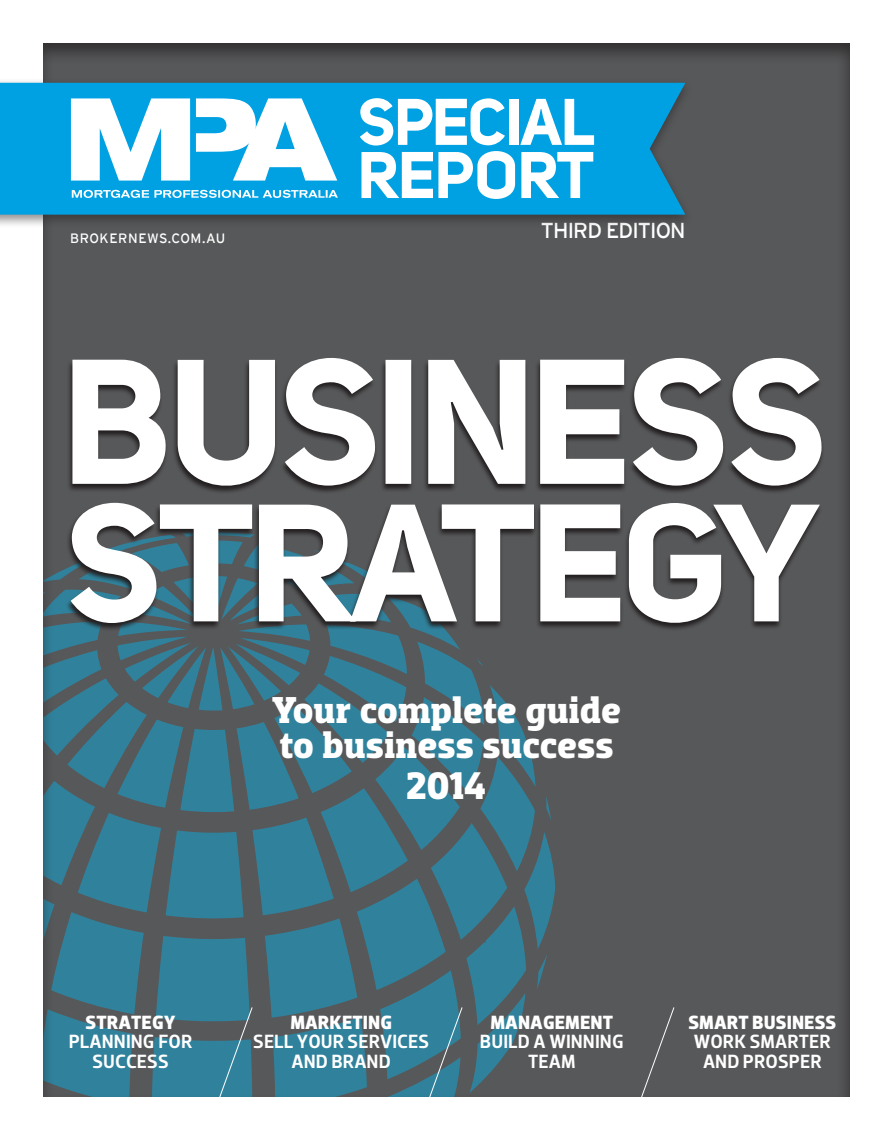
<style>
.page{position:relative;width:893px;height:1140px;background:#57585a}
.page>*{position:absolute;margin:0;border:0;box-sizing:border-box;transform-origin:0 0}
.Subhead{font:64.95px "Uni Sans Bold";letter-spacing:-.01em;color:#fff}
.Subhead-2{font:700 39px "Dobra Slab";color:#fff}
.Subhead-3{font:700 38.1px/34.3px "Dobra Slab";letter-spacing:.005em;color:#fff}
.t1{font:21.6px "Interstate";letter-spacing:-.04em;color:#fff}
.Subhead-4{font:500 19.5px/19.5px "Dobra";letter-spacing:.005em;color:#fff;text-align:center}
.Subhead-5{font:700 19.5px "Dobra";letter-spacing:.005em;color:#fff}
.t2{font:13.5px "Interstate";letter-spacing:.04em;color:#fff}
</style>
<div class="page">
<div style="left:0;top:0;width:893px;height:43px;background:#fff"></div>
<div style="left:850px;top:0;width:43px;height:1140px;background:#fff"></div>
<div style="left:0;top:0;width:43px;height:1140px;background:#fff"></div>
<div style="left:0;top:1097px;width:893px;height:43px;background:#fff"></div>
<svg style="left:72px;top:358px;width:751px;height:134px;fill:#fff"></svg>
<svg style="left:71px;top:503px;width:749px;height:126px;fill:#fff"></svg>
<svg style="left:43px;top:531px;width:512px;height:566px"></svg>
<svg style="left:641px;top:1007px;width:34px;height:90px"></svg>
<div style="left:0;top:78px;width:694px;height:150px;background:#231f20;opacity:.5"></div>
<div style="left:0;top:83px;width:685px;height:132px;background:#00a1e3"></div>
<svg style="left:71px;top:98px;width:119px;height:82px;background:#c6eaf8"></svg>
<svg style="left:196px;top:98px;width:141px;height:82px;background:#a0dcf4"></svg>
<svg style="left:72px;top:190px;width:266px;height:8px;background:#71caef"></svg>
<p class="t2" style="left:70px;top:231px;width:157px">BROKERNEWS.COM.AU</p>
<p class="Subhead" style="left:359px;top:82px;width:239px">SPECIAL</p>
<p class="Subhead" style="left:359px;top:135px;width:237px">REPORT</p>
<p class="t1" style="left:541px;top:218px;width:146px">THIRD EDITION</p>
<p class="Subhead-3" style="left:272px;top:693px;width:351px">Your complete guide to business success</p>
<p class="Subhead-2" style="left:407px;top:763px;width:81px">2014</p>
<p class="Subhead-5" style="left:86px;top:1010px;width:92px">STRATEGY</p>
<p class="Subhead-4" style="left:69px;top:1031px;width:125px">PLANNING FOR<br>SUCCESS</p>
<p class="Subhead-5" style="left:290px;top:1010px;width:103px">MARKETING</p>
<p class="Subhead-4" style="left:253px;top:1031px;width:177px">SELL YOUR SERVICES<br>AND BRAND</p>
<p class="Subhead-5" style="left:490px;top:1010px;width:124px">MANAGEMENT</p>
<p class="Subhead-4" style="left:480px;top:1031px;width:145px">BUILD A WINNING<br>TEAM</p>
<p class="Subhead-5" style="left:688px;top:1010px;width:150px">SMART BUSINESS</p>
<p class="Subhead-4" style="left:694px;top:1031px;width:139px">WORK SMARTER<br>AND PROSPER</p>
</div>
